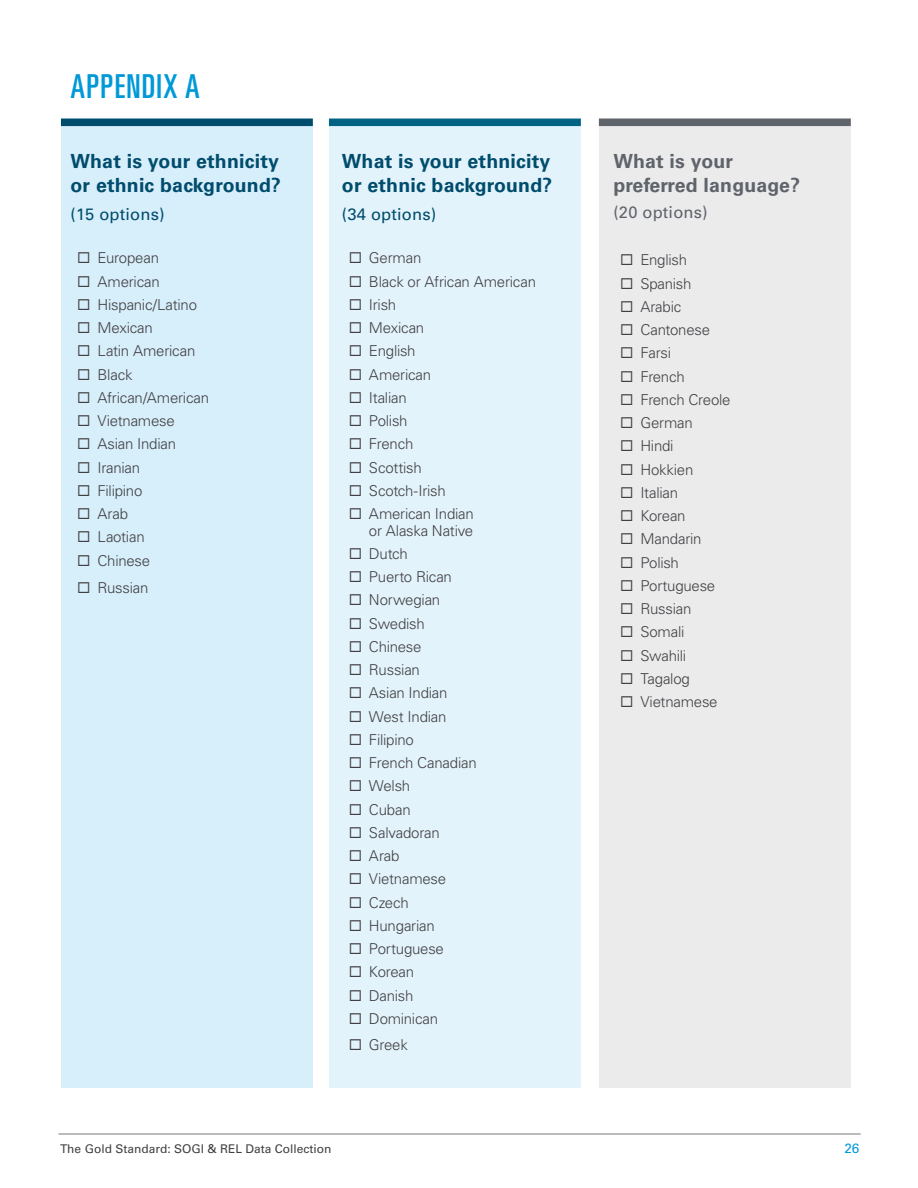
<style>
.page{position:relative;width:918px;height:1188px;background:#fff}
.page>*{position:absolute;margin:0;border:0;box-sizing:border-box;transform-origin:0 0}
.Heading_1{font:33px "Univers LT Pro Ult Cond";letter-spacing:.04em;color:#0099d8}
.Heading_2{font:700 19.5px/23.4px "Univers LT Pro 65";letter-spacing:.01em;color:#004c6c}
.Heading_2-2{font:700 19.5px/23.4px "Univers LT Pro 65";letter-spacing:.01em;color:#5f636a}
.Heading_2-3{font:16.5px "Univers LT Pro 55 Roman";letter-spacing:.01em;color:#004c6c}
.Heading_2-4{font:16.5px "Univers LT Pro 55 Roman";letter-spacing:.01em;color:#5f636a}
.t1{font:300 15px/16.5px "Univers LT Pro 45";letter-spacing:-.015em;color:#414042}
.t2{font:13.5px "Univers LT Pro 55 Roman";color:#0099d8}
.t3{font:12px "Univers LT Pro 55 Roman";color:#414042}
</style>
<div class="page">
<hr style="left:58px;top:1134px;width:803px;height:1px;background:#77787b">
<div style="left:599px;top:119px;width:252px;height:969px;background:#ebebec"></div>
<div style="left:329px;top:119px;width:252px;height:969px;background:#e3f3fc"></div>
<div style="left:61px;top:119px;width:252px;height:969px;background:#d7eefb"></div>
<div style="left:599px;top:119px;width:252px;height:7px;background:#5f636a"></div>
<div style="left:329px;top:119px;width:252px;height:7px;background:#006383"></div>
<div style="left:61px;top:119px;width:252px;height:7px;background:#004c6c"></div>
<p class="Heading_1" style="left:70px;top:63px;width:131px">APPENDIX A</p>
<p class="Heading_2" style="left:70px;top:149px;width:212px">What is your ethnicity or ethnic background?</p>
<p class="Heading_2-3" style="left:70px;top:203px;width:96px">(15 options)</p>
<p class="t1" style="left:98px;top:250px;width:63px">European</p>
<p class="t1" style="left:98px;top:273px;width:64px">American</p>
<p class="t1" style="left:98px;top:296px;width:101px">Hispanic/Latino</p>
<p class="t1" style="left:98px;top:319px;width:57px">Mexican</p>
<p class="t1" style="left:98px;top:343px;width:99px">Latin American</p>
<p class="t1" style="left:98px;top:366px;width:37px">Black</p>
<p class="t1" style="left:98px;top:389px;width:113px">African/American</p>
<p class="t1" style="left:98px;top:412px;width:79px">Vietnamese</p>
<p class="t1" style="left:98px;top:436px;width:80px">Asian Indian</p>
<p class="t1" style="left:98px;top:459px;width:44px">Iranian</p>
<p class="t1" style="left:98px;top:482px;width:46px">Filipino</p>
<p class="t1" style="left:98px;top:505px;width:32px">Arab</p>
<p class="t1" style="left:98px;top:529px;width:49px">Laotian</p>
<p class="t1" style="left:98px;top:552px;width:54px">Chinese</p>
<p class="t1" style="left:98px;top:579px;width:53px">Russian</p>
<p class="Heading_2" style="left:342px;top:149px;width:212px">What is your ethnicity or ethnic background?</p>
<p class="Heading_2-3" style="left:342px;top:203px;width:96px">(34 options)</p>
<p class="t1" style="left:369px;top:250px;width:54px">German</p>
<p class="t1" style="left:369px;top:273px;width:169px">Black or African American</p>
<p class="t1" style="left:369px;top:296px;width:29px">Irish</p>
<p class="t1" style="left:369px;top:319px;width:57px">Mexican</p>
<p class="t1" style="left:369px;top:343px;width:48px">English</p>
<p class="t1" style="left:369px;top:366px;width:64px">American</p>
<p class="t1" style="left:369px;top:389px;width:39px">Italian</p>
<p class="t1" style="left:369px;top:412px;width:40px">Polish</p>
<p class="t1" style="left:369px;top:436px;width:46px">French</p>
<p class="t1" style="left:369px;top:459px;width:54px">Scottish</p>
<p class="t1" style="left:369px;top:482px;width:78px">Scotch-Irish</p>
<p class="t1" style="left:369px;top:505px;width:106px">American Indian or Alaska Native</p>
<p class="t1" style="left:369px;top:545px;width:41px">Dutch</p>
<p class="t1" style="left:369px;top:568px;width:85px">Puerto Rican</p>
<p class="t1" style="left:369px;top:592px;width:73px">Norwegian</p>
<p class="t1" style="left:369px;top:615px;width:57px">Swedish</p>
<p class="t1" style="left:369px;top:638px;width:54px">Chinese</p>
<p class="t1" style="left:369px;top:661px;width:53px">Russian</p>
<p class="t1" style="left:369px;top:685px;width:80px">Asian Indian</p>
<p class="t1" style="left:369px;top:708px;width:79px">West Indian</p>
<p class="t1" style="left:369px;top:731px;width:46px">Filipino</p>
<p class="t1" style="left:369px;top:754px;width:109px">French Canadian</p>
<p class="t1" style="left:369px;top:778px;width:43px">Welsh</p>
<p class="t1" style="left:369px;top:801px;width:43px">Cuban</p>
<p class="t1" style="left:369px;top:824px;width:72px">Salvadoran</p>
<p class="t1" style="left:369px;top:847px;width:32px">Arab</p>
<p class="t1" style="left:369px;top:871px;width:79px">Vietnamese</p>
<p class="t1" style="left:369px;top:894px;width:41px">Czech</p>
<p class="t1" style="left:369px;top:917px;width:67px">Hungarian</p>
<p class="t1" style="left:369px;top:940px;width:76px">Portuguese</p>
<p class="t1" style="left:369px;top:964px;width:47px">Korean</p>
<p class="t1" style="left:369px;top:987px;width:46px">Danish</p>
<p class="t1" style="left:369px;top:1010px;width:71px">Dominican</p>
<p class="t1" style="left:369px;top:1036px;width:40px">Greek</p>
<p class="Heading_2-2" style="left:613px;top:149px;width:188px">What is your preferred language?</p>
<p class="Heading_2-4" style="left:613px;top:201px;width:96px">(20 options)</p>
<p class="t1" style="left:640px;top:251px;width:48px">English</p>
<p class="t1" style="left:640px;top:275px;width:53px">Spanish</p>
<p class="t1" style="left:640px;top:298px;width:42px">Arabic</p>
<p class="t1" style="left:640px;top:321px;width:71px">Cantonese</p>
<p class="t1" style="left:640px;top:344px;width:32px">Farsi</p>
<p class="t1" style="left:640px;top:368px;width:46px">French</p>
<p class="t1" style="left:640px;top:391px;width:92px">French Creole</p>
<p class="t1" style="left:640px;top:414px;width:54px">German</p>
<p class="t1" style="left:640px;top:437px;width:35px">Hindi</p>
<p class="t1" style="left:640px;top:461px;width:55px">Hokkien</p>
<p class="t1" style="left:640px;top:484px;width:39px">Italian</p>
<p class="t1" style="left:640px;top:507px;width:47px">Korean</p>
<p class="t1" style="left:640px;top:530px;width:63px">Mandarin</p>
<p class="t1" style="left:640px;top:554px;width:40px">Polish</p>
<p class="t1" style="left:640px;top:577px;width:76px">Portuguese</p>
<p class="t1" style="left:640px;top:600px;width:53px">Russian</p>
<p class="t1" style="left:640px;top:623px;width:46px">Somali</p>
<p class="t1" style="left:640px;top:647px;width:47px">Swahili</p>
<p class="t1" style="left:640px;top:670px;width:51px">Tagalog</p>
<p class="t1" style="left:640px;top:693px;width:79px">Vietnamese</p>
<p class="t3" style="left:60px;top:1141px;width:273px">The Gold Standard: SOGI &amp; REL Data Collection</p>
<p class="t2" style="left:844px;top:1139px;width:17px">26</p>
</div>
